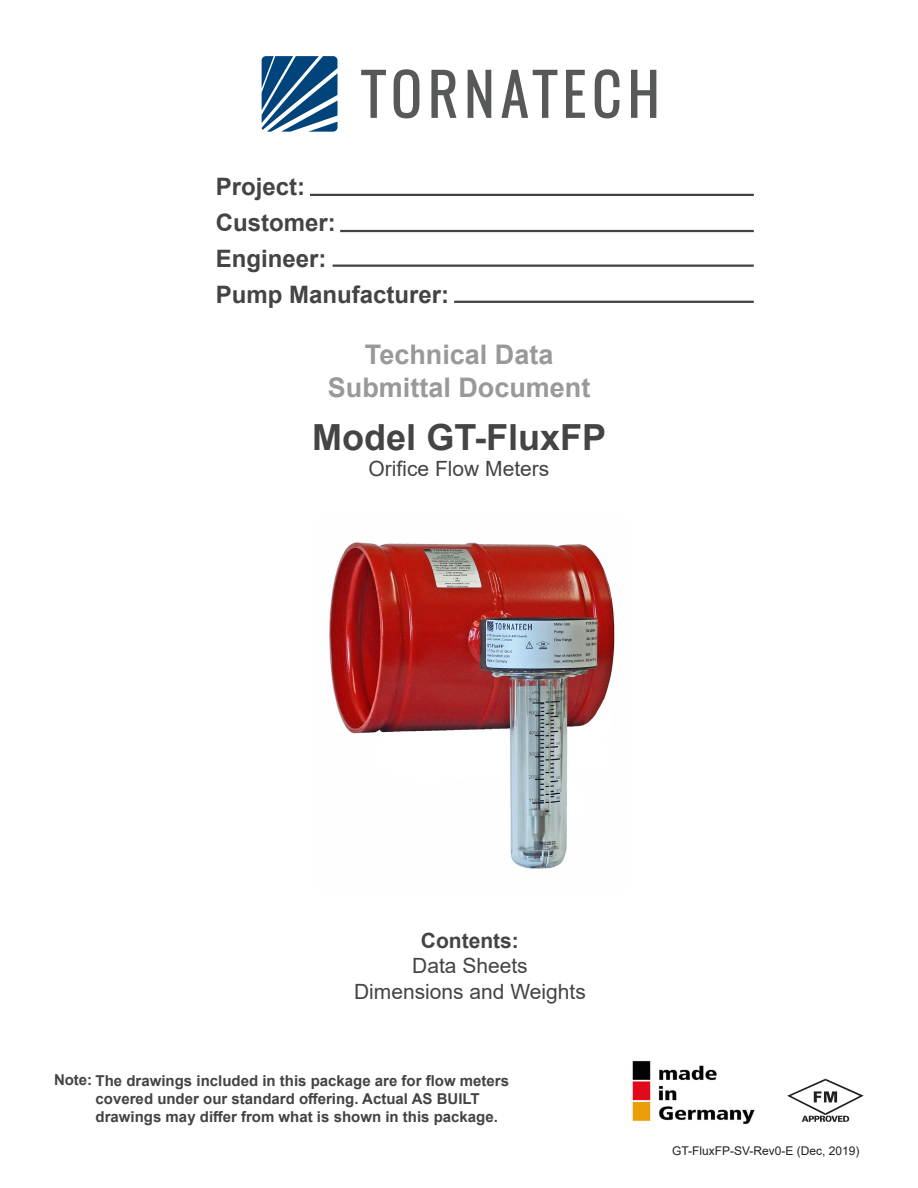
<style>
.page{position:relative;width:918px;height:1188px;background:#fff}
.page>*{position:absolute;margin:0;border:0;box-sizing:border-box;transform-origin:0 0}
.t1{font:700 36px "Arial";color:#444}
.t2{font:700 27px "Arial";color:#9a9899}
.t3{font:700 24px "Arial";color:#444}
.t4{font:21px "Arial";color:#444}
.t5{font:700 21px "Arial";color:#444}
.t6{font:700 15px/18px "Arial";color:#434343}
.t7{font:12px "Arial";color:#231f20}
</style>
<div class="page">
<svg style="left:361px;top:70px;width:25px;height:48px"></svg>
<svg style="left:394px;top:69px;width:25px;height:49px"></svg>
<svg style="left:431px;top:70px;width:25px;height:48px"></svg>
<svg style="left:468px;top:70px;width:23px;height:48px"></svg>
<svg style="left:501px;top:70px;width:56px;height:48px"></svg>
<svg style="left:566px;top:70px;width:19px;height:48px"></svg>
<svg style="left:595px;top:69px;width:24px;height:49px"></svg>
<svg style="left:631px;top:70px;width:25px;height:48px"></svg>
<svg style="left:262px;top:56px;width:76px;height:76px"></svg>
<hr style="left:310px;top:194px;width:444px;height:2px;background:#434343">
<hr style="left:340px;top:230px;width:414px;height:2px;background:#434343">
<hr style="left:333px;top:265px;width:421px;height:2px;background:#434343">
<hr style="left:454px;top:301px;width:300px;height:2px;background:#434343">
<svg style="left:787px;top:1079px;width:77px;height:43px"></svg>
<img style="left:329px;top:542px;width:286px;height:327px">
<img style="left:631px;top:1060px;width:124px;height:65px">
<p class="t3" style="left:216px;top:169px;width:91px">Project:</p>
<p class="t3" style="left:216px;top:205px;width:121px">Customer:</p>
<p class="t3" style="left:216px;top:241px;width:112px">Engineer:</p>
<p class="t3" style="left:216px;top:277px;width:235px">Pump Manufacturer:</p>
<p class="t2" style="left:365px;top:336px;width:190px">Technical Data</p>
<p class="t2" style="left:328px;top:368px;width:264px">Submittal Document</p>
<p class="t1" style="left:312px;top:412px;width:296px">Model GT-FluxFP</p>
<p class="t4" style="left:369px;top:454px;width:182px">Orifice Flow Meters</p>
<p class="t5" style="left:421px;top:926px;width:99px">Contents:</p>
<p class="t4" style="left:412px;top:952px;width:117px">Data Sheets</p>
<p class="t4" style="left:354px;top:977px;width:233px">Dimensions and Weights</p>
<p class="t6" style="left:54px;top:1071px;width:40px">Note:</p>
<p class="t6" style="left:96px;top:1072px;width:415px">The drawings included in this package are for flow meters covered under our standard offering. Actual AS BUILT drawings may differ from what is shown in this package.</p>
<p class="t7" style="left:672px;top:1142px;width:189px">GT-FluxFP-SV-Rev0-E (Dec, 2019)</p>
</div>
